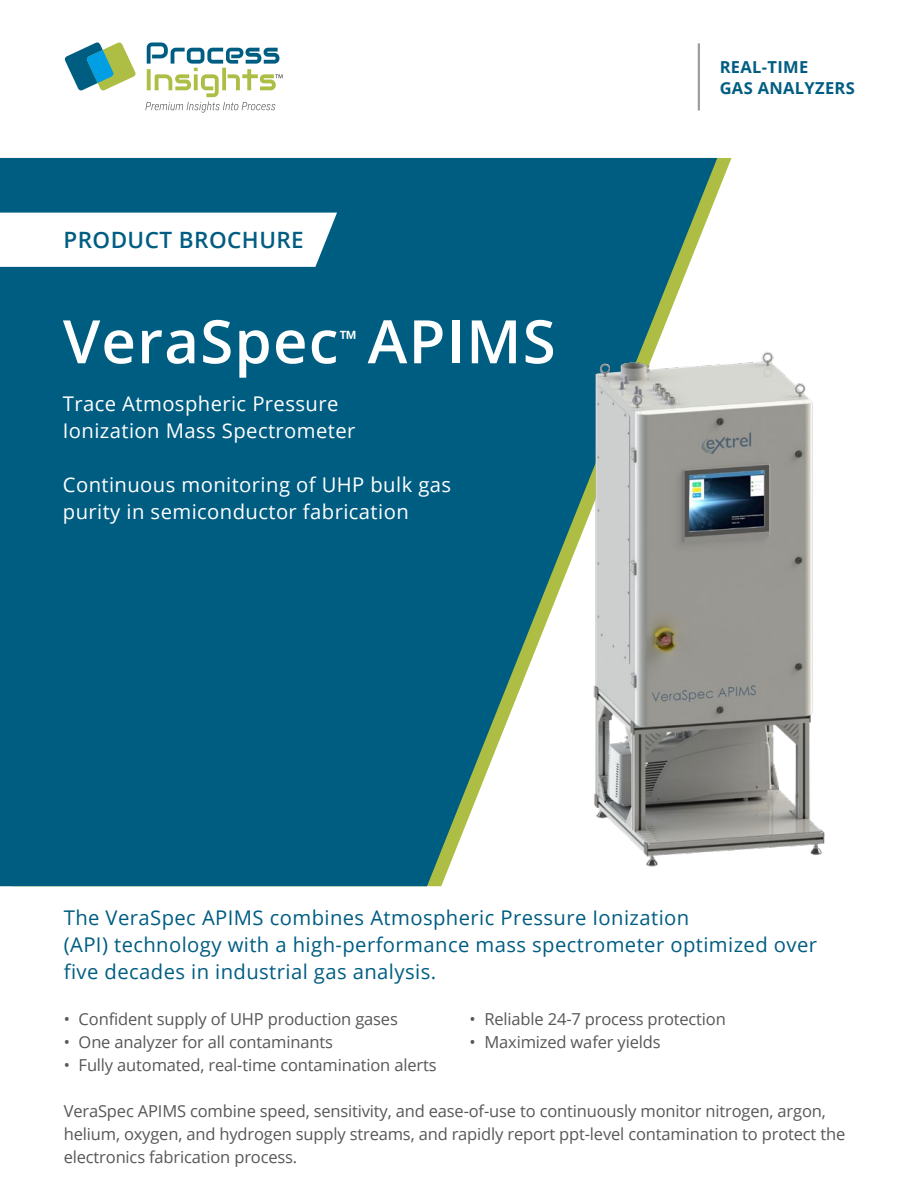
<style>
.page{position:relative;width:918px;height:1188px;background:#fff}
.page>*{position:absolute;margin:0;border:0;box-sizing:border-box;transform-origin:0 0}
.t1{font:600 60px "Open Sans";letter-spacing:.02em;color:#fff}
.t2{font:600 22.5px "Open Sans";letter-spacing:.02em;color:#005d82}
.t3{font:600 22.5px "Open Sans";color:#fff}
.t4{font:20.25px/27px "Open Sans";letter-spacing:.02em;color:#005d82}
.t5{font:20.25px/27px "Open Sans";letter-spacing:.02em;color:#fff}
.t6{font:16.5px/23.1px "Open Sans";letter-spacing:-.01em;color:#575756}
.t7{font:700 16.5px/21px "Open Sans";letter-spacing:.02em;color:#005d82}
</style>
<div class="page">
<hr style="left:698px;top:43px;width:2px;height:68px;background:#9d9d9c">
<svg style="left:64px;top:42px;width:72px;height:49px"></svg>
<svg style="left:145px;top:42px;width:138px;height:71px"></svg>
<div style="left:0;top:158px;width:718px;height:728px;background:#005d82"></div>
<svg style="left:0;top:213px;width:337px;height:54px"></svg>
<img style="left:536px;top:346px;width:289px;height:523px">
<h2 class="t2" style="left:63px;top:225px;width:242px">PRODUCT BROCHURE</h2>
<h1 class="t1" style="left:63px;top:300px;width:277px">VeraSpec</h1>
<h2 class="t3" style="left:340px;top:323px;width:19px">™</h2>
<h1 class="t1" style="left:368px;top:300px;width:190px">APIMS</h1>
<p class="t5" style="left:63px;top:390px;width:294px">Trace Atmospheric Pressure<br>Ionization Mass Spectrometer</p>
<p class="t5" style="left:63px;top:471px;width:390px">Continuous monitoring of UHP bulk gas purity in semiconductor fabrication</p>
<p class="t7" style="left:720px;top:56px;width:137px">REAL-TIME<br>GAS ANALYZERS</p>
<p class="t4" style="left:64px;top:903px;width:755px">The VeraSpec APIMS combines Atmospheric Pressure Ionization<br>(API) technology with a high-performance mass spectrometer optimized over five decades in industrial gas analysis.</p>
<p class="t6" style="left:64px;top:1007px;width:336px">• Confident supply of UHP production gases</p>
<p class="t6" style="left:64px;top:1030px;width:271px">• One analyzer for all contaminants</p>
<p class="t6" style="left:64px;top:1053px;width:374px">• Fully automated, real-time contamination alerts</p>
<p class="t6" style="left:470px;top:1007px;width:258px">• Reliable 24-7 process protection</p>
<p class="t6" style="left:470px;top:1030px;width:193px">• Maximized wafer yields</p>
<p class="t6" style="left:64px;top:1099px;width:783px">VeraSpec APIMS combine speed, sensitivity, and ease-of-use to continuously monitor nitrogen, argon, helium, oxygen, and hydrogen supply streams, and rapidly report ppt-level contamination to protect the electronics fabrication process.</p>
</div>
